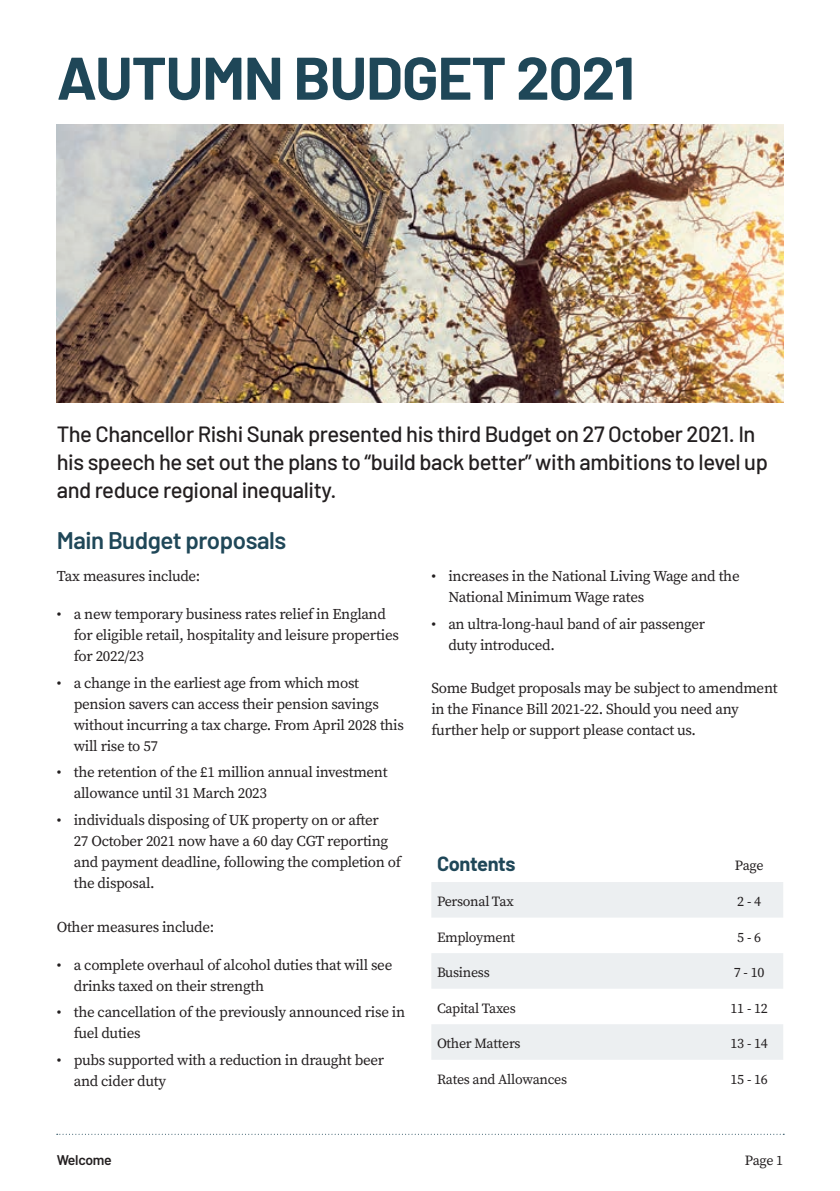
<style>
.page{position:relative;width:840px;height:1191px;background:#fff}
.page>*{position:absolute;margin:0;border:0;box-sizing:border-box;transform-origin:0 0}
.t1{font:700 60px "Barlow";letter-spacing:-.02em;color:#1f4758}
.t2{font:600 24px "Barlow";letter-spacing:-.02em;color:#1f4758}
.t3{font:500 22px/28px "Barlow";letter-spacing:-.02em;color:#231f20}
.t4{font:700 20px "Barlow";letter-spacing:-.02em;color:#1f4758}
.t5{font:15px/21px "Source Serif Pro";letter-spacing:-.02em;color:#231f20}
.t6{font:14px "Source Serif Pro";letter-spacing:-.02em;color:#231f20}
.t7{font:600 14px "Barlow";letter-spacing:-.02em;color:#231f20}
</style>
<div class="page">
<svg style="left:57px;top:1133px;width:724px;height:1px"></svg>
<svg style="left:431px;top:882px;width:351px;height:177px;fill:#eceff1"></svg>
<img style="left:57px;top:125px;width:725px;height:278px">
<h1 class="t1" style="left:57px;top:34px;width:579px">AUTUMN BUDGET 2021</h1>
<h3 class="t3" style="left:57px;top:418px;width:712px">The Chancellor Rishi Sunak presented his third Budget on 27 October 2021. In his speech he set out the plans to “build back better” with ambitions to level up and reduce regional inequality.</h3>
<h2 class="t2" style="left:57px;top:522px;width:231px">Main Budget proposals</h2>
<p class="t5" style="left:57px;top:565px;width:145px">Tax measures include:</p>
<p class="t5" style="left:74px;top:603px;width:326px;text-indent:-17px">• a new temporary business rates relief in England for eligible retail, hospitality and leisure properties for 2022/23</p>
<p class="t5" style="left:74px;top:672px;width:331px;text-indent:-17px">• a change in the earliest age from which most pension savers can access their pension savings without incurring a tax charge. From April 2028 this will rise to 57</p>
<p class="t5" style="left:74px;top:762px;width:315px;text-indent:-17px">• the retention of the £1 million annual investment allowance until 31 March 2023</p>
<p class="t5" style="left:74px;top:809px;width:329px;text-indent:-17px">• individuals disposing of UK property on or after<br>27 October 2021 now have a 60 day CGT reporting and payment deadline, following the completion of the disposal.</p>
<p class="t5" style="left:57px;top:916px;width:159px">Other measures include:</p>
<p class="t5" style="left:74px;top:954px;width:320px;text-indent:-17px">• a complete overhaul of alcohol duties that will see drinks taxed on their strength</p>
<p class="t5" style="left:74px;top:1002px;width:333px;text-indent:-17px">• the cancellation of the previously announced rise in fuel duties</p>
<p class="t5" style="left:74px;top:1049px;width:311px;text-indent:-17px">• pubs supported with a reduction in draught beer and cider duty</p>
<p class="t5" style="left:448px;top:565px;width:292px;text-indent:-17px">• increases in the National Living Wage and the<br>National Minimum Wage rates</p>
<p class="t5" style="left:448px;top:613px;width:258px;text-indent:-17px">• an ultra-long-haul band of air passenger duty introduced.</p>
<p class="t5" style="left:431px;top:678px;width:347px">Some Budget proposals may be subject to amendment in the Finance Bill 2021-22. Should you need any further help or support please contact us.</p>
<h3 class="t4" style="left:437px;top:848px;width:80px">Contents</h3>
<p class="t6" style="left:734px;top:856px;width:30px">Page</p>
<p class="t6" style="left:437px;top:892px;width:78px">Personal Tax</p>
<p class="t6" style="left:736px;top:892px;width:25px">2 - 4</p>
<p class="t6" style="left:437px;top:927px;width:79px">Employment</p>
<p class="t6" style="left:736px;top:927px;width:25px">5 - 6</p>
<p class="t6" style="left:437px;top:963px;width:54px">Business</p>
<p class="t6" style="left:733px;top:963px;width:32px">7 - 10</p>
<p class="t6" style="left:437px;top:998px;width:80px">Capital Taxes</p>
<p class="t6" style="left:730px;top:998px;width:39px">11 - 12</p>
<p class="t6" style="left:437px;top:1034px;width:85px">Other Matters</p>
<p class="t6" style="left:730px;top:1034px;width:39px">13 - 14</p>
<p class="t6" style="left:437px;top:1070px;width:132px">Rates and Allowances</p>
<p class="t6" style="left:730px;top:1070px;width:39px">15 - 16</p>
<p class="t7" style="left:57px;top:1149px;width:57px">Welcome</p>
<p class="t6" style="left:744px;top:1150px;width:40px">Page 1</p>
</div>
